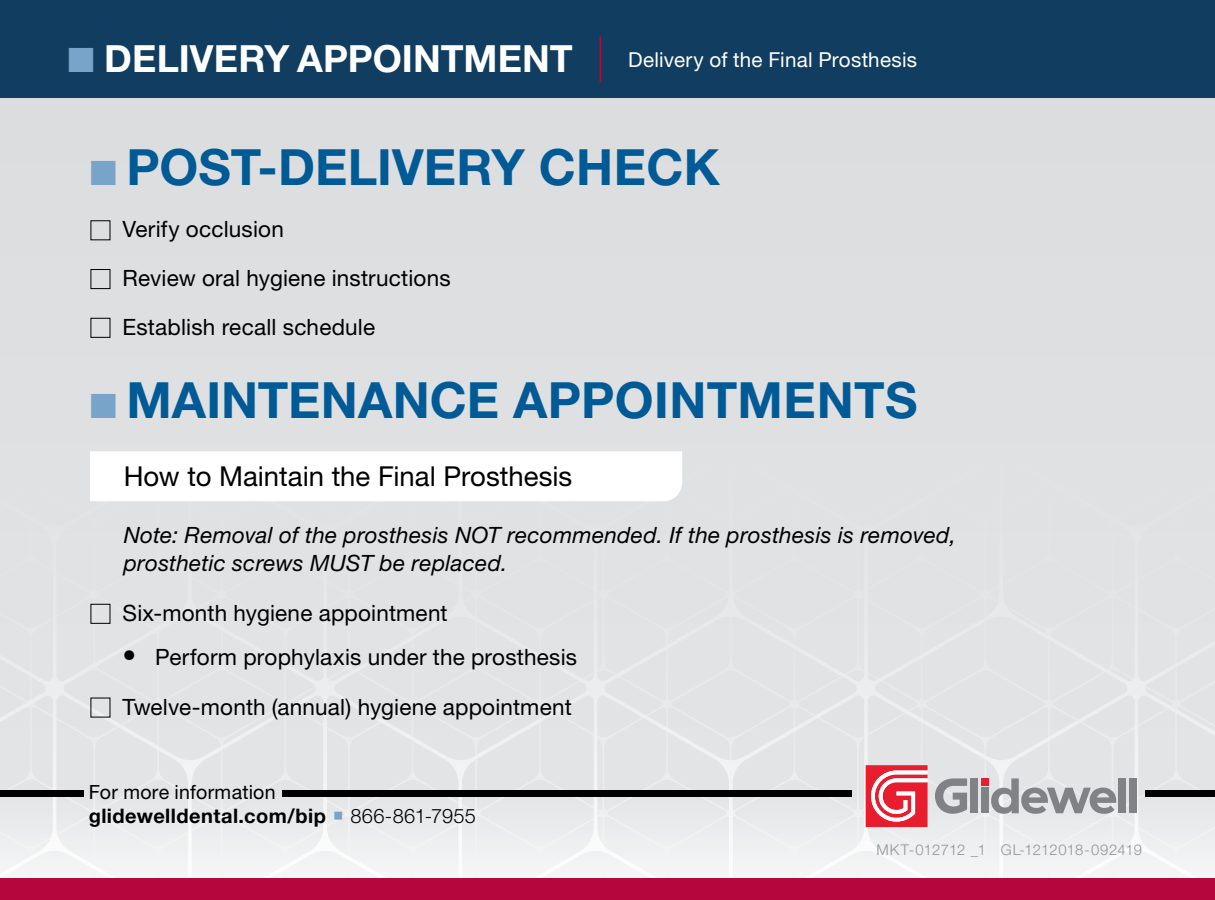
<style>
.page{position:relative;width:1215px;height:900px;background:#dadcde}
.page>*{position:absolute;margin:0;border:0;box-sizing:border-box;transform-origin:0 0}
.t1{font:700 50px "Helvetica Neue LT Std";letter-spacing:.005em;color:#005a96}
.t2{font:700 37.5px "Helvetica Neue LT Std";color:#fff}
.t3{font:27.5px "Helvetica Neue LT Std";color:#000}
.t4{font:22.5px/48.8px "Helvetica Neue LT Std";letter-spacing:.01em;color:#000}
.t5{font:italic 22.5px/27.5px "Helvetica Neue LT Std";letter-spacing:.01em;color:#000}
.t6{font:20.5px "Helvetica Neue LT Std";letter-spacing:.01em;color:#fff}
.t7{font:700 20px "Helvetica Neue LT Std";letter-spacing:.02em;color:#000}
.t8{font:19.5px "Helvetica Neue LT Std";letter-spacing:.015em;color:#000}
.t9{font:300 14.75px "Helvetica Neue LT Std";letter-spacing:.025em;color:#939598}
.s1{color:#79a4ca}
.s2{font-weight:700;font-size:27.5px}
.s3{font-weight:300}
</style>
<div class="page">
<div style="left:0;top:0;width:1215px;height:97px;background:#103d60"></div>
<hr style="left:599px;top:36px;width:2px;height:47px;background:#b5073d">
<div style="left:91px;top:220px;width:19px;height:20px;border:1px solid #000"></div>
<div style="left:91px;top:269px;width:19px;height:20px;border:1px solid #000"></div>
<div style="left:91px;top:318px;width:19px;height:20px;border:1px solid #000"></div>
<svg style="left:0;top:451px;width:1215px;height:449px"></svg>
<div style="left:91px;top:604px;width:19px;height:20px;border:1px solid #000"></div>
<h2 class="t2" style="left:68px;top:35px;width:506px"><span class="s1">■</span> DELIVERY APPOINTMENT</h2>
<p class="t6" style="left:628px;top:47px;width:291px">Delivery of the Final Prosthesis</p>
<h1 class="t1" style="left:90px;top:136px;width:631px"><span class="s1">■</span> POST-DELIVERY CHECK</h1>
<p class="t4" style="left:122px;top:205px;width:330px">Verify occlusion<br>Review oral hygiene instructions<br>Establish recall schedule</p>
<h1 class="t1" style="left:90px;top:370px;width:829px"><span class="s1">■</span> MAINTENANCE APPOINTMENTS</h1>
<p class="t3" style="left:124px;top:460px;width:450px">How to Maintain the Final Prosthesis</p>
<p class="t5" style="left:124px;top:521px;width:834px">Note: Removal of the prosthesis NOT recommended. If the prosthesis is removed, prosthetic screws MUST be replaced.</p>
<p class="t4" style="left:122px;top:588px;width:327px">Six-month hygiene appointment</p>
<p class="t4" style="left:122px;top:632px;width:456px"><span class="s2">•</span> Perform prophylaxis under the prosthesis</p>
<p class="t4" style="left:122px;top:682px;width:451px">Twelve-month (annual) hygiene appointment</p>
<p class="t8" style="left:89px;top:780px;width:189px">For more information</p>
<p class="t7" style="left:89px;top:803px;width:389px">glidewelldental.com/bip <span class="s1">○</span> <span class="s3">866-861-7955</span></p>
<p class="t9" style="left:876px;top:841px;width:267px">MKT-012712 _1 GL-1212018-092419</p>
</div>
